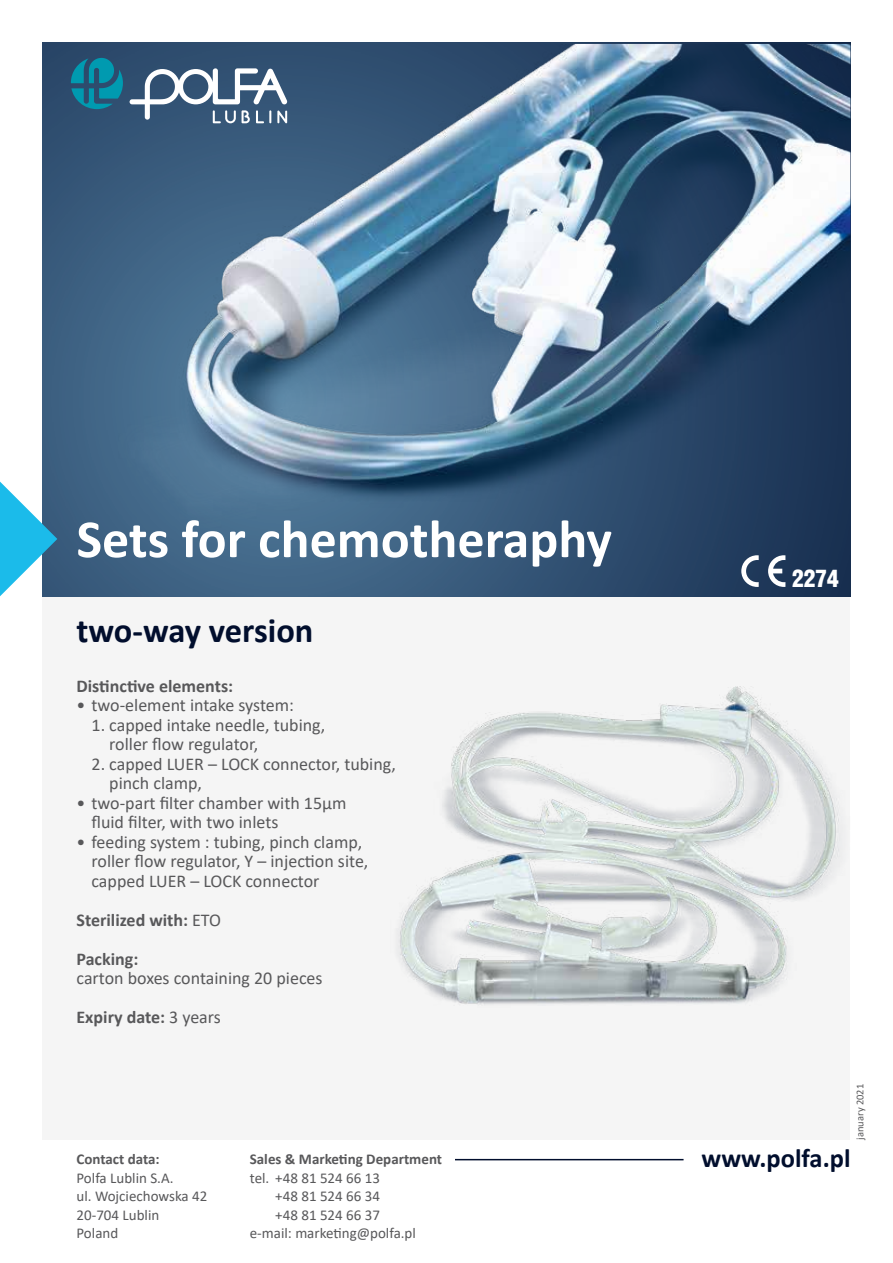
<style>
.page{position:relative;width:893px;height:1263px;background:#fff}
.page>*{position:absolute;margin:0;border:0;box-sizing:border-box;transform-origin:0 0}
.t1{font:700 54px "Calibri";color:#fff}
.t2{font:700 34.5px "Calibri";letter-spacing:-.005em;color:#010e2d}
.t3{font:700 26.55px "Calibri";color:#010e2d}
.t4{font:900 23.4px "Switzerland Cond";color:#fff}
.t5{font:18px/19.5px "Calibri";color:#58585a}
.t6{font:700 18px/39px "Calibri";color:#58585a}
.t7{font:15px/18.6px "Calibri";color:#58585a}
.t8{font:700 15px "Calibri";color:#58585a}
.t9{font:10.5px "Calibri";color:#58585a}
.s1{font-weight:400}
.s2{font-weight:700}
</style>
<div class="page">
<div style="left:43px;top:563px;width:807px;height:577px;background:#f5f5f5"></div>
<img style="left:43px;top:44px;width:807px;height:553px">
<img style="left:398px;top:687px;width:442px;height:318px">
<svg style="left:741px;top:555px;width:44px;height:32px"></svg>
<svg style="left:0;top:482px;width:57px;height:114px"></svg>
<hr style="left:455px;top:1159px;width:229px;height:1px;background:#010e2d">
<h1 class="t1" style="left:77px;top:501px;width:537px">Sets for chemotheraphy</h1>
<h2 class="t2" style="left:77px;top:607px;width:238px">two-way version</h2>
<p class="t6" style="left:77px;top:666px;width:158px">Distinctive elements:</p>
<p class="t5" style="left:77px;top:695px;width:219px">• two-element intake system:</p>
<p class="t5" style="left:109px;top:715px;width:218px;text-indent:-18px">1. capped intake needle, tubing, roller flow regulator,</p>
<p class="t5" style="left:109px;top:753px;width:288px;text-indent:-18px">2. capped LUER – LOCK connector, tubing, pinch clamp,</p>
<p class="t5" style="left:92px;top:792px;width:256px;text-indent:-15px">• two-part filter chamber with 15µm fluid filter, with two inlets</p>
<p class="t5" style="left:92px;top:831px;width:278px;text-indent:-15px">• feeding system : tubing, pinch clamp, roller flow regulator, Y – injection site, capped LUER – LOCK connector</p>
<p class="t6" style="left:77px;top:900px;width:146px">Sterilized with: <span class="s1">ETO<br></span>Packing:</p>
<p class="t5" style="left:77px;top:958px;width:248px;line-height:39px">carton boxes containing 20 pieces<br><span class="s2">Expiry date:</span> 3 years</p>
<p class="t8" style="left:77px;top:1148px;width:85px">Contact data:</p>
<p class="t7" style="left:77px;top:1168px;width:132px">Polfa Lublin S.A.<br>ul. Wojciechowska 42<br>20-704 Lublin<br>Poland</p>
<p class="t8" style="left:250px;top:1148px;width:194px">Sales &amp; Marketing Department</p>
<p class="t7" style="left:250px;top:1168px;width:132px">tel. +48 81 524 66 13</p>
<p class="t7" style="left:275px;top:1186px;width:106px">+48 81 524 66 34</p>
<p class="t7" style="left:275px;top:1205px;width:106px">+48 81 524 66 37</p>
<p class="t7" style="left:250px;top:1223px;width:168px">e-mail: marketing@polfa.pl</p>
<p class="t4" style="left:792px;top:563px;width:48px">2274</p>
<p class="t9" style="left:852px;top:1140px;width:57px;rotate:-90deg">january 2021</p>
<h3 class="t3" style="left:701px;top:1139px;width:151px">www.polfa.pl</h3>
</div>
